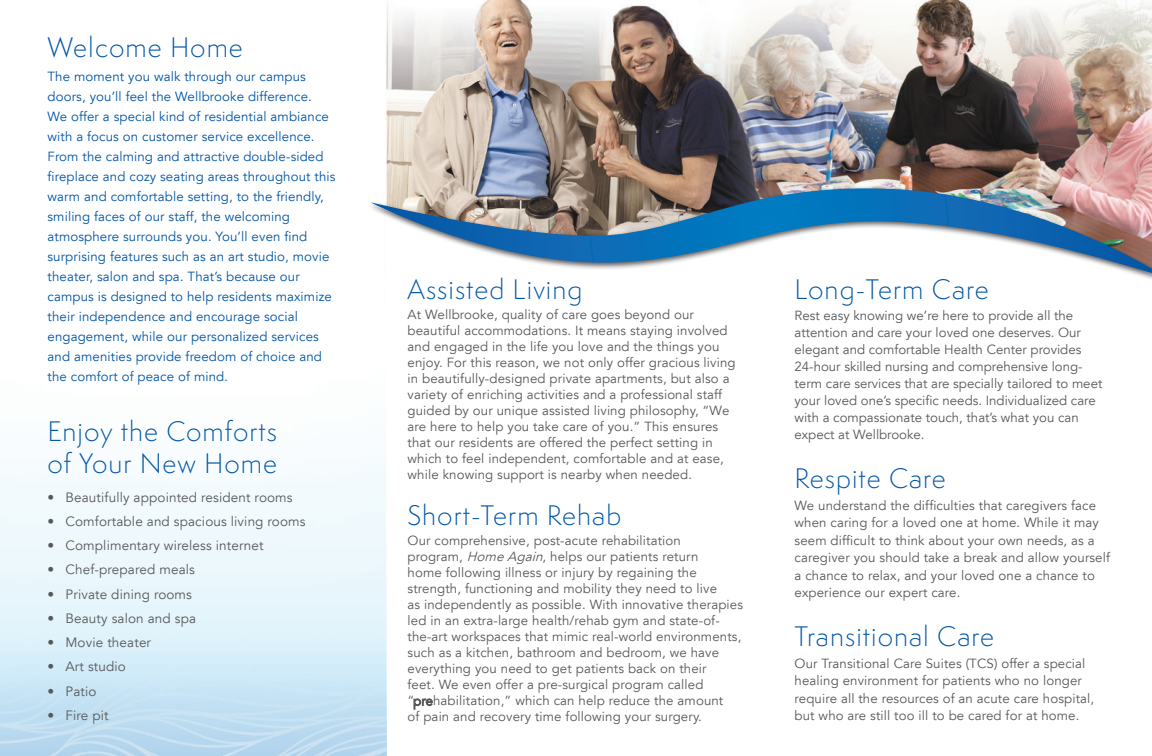
<style>
.page{position:relative;width:1152px;height:756px;background:#fff}
.page>*{position:absolute;margin:0;border:0;box-sizing:border-box;transform-origin:0 0}
.t1{font:300 26px/32px "Semplicita Pro";letter-spacing:.04em;color:#0155a5}
.t2{font:13.5px "Avenir LT";letter-spacing:.01em;color:#57585a}
.t3{font:13.2px/16px "Avenir LT";letter-spacing:.01em;color:#57585a}
.t4{font:13.2px/20px "Avenir LT";letter-spacing:.01em;color:#0155a5}
.s1{font-style:italic}
</style>
<div class="page">
<img style="left:0;top:0;width:1152px;height:756px">
<svg style="left:385px;top:284px;width:767px;height:472px"></svg>
<div style="left:367px;top:185px;width:785px;height:99px;background:#231f20;opacity:.75"></div>
<img style="left:371px;top:188px;width:781px;height:85px">
<svg style="left:414px;top:699px;width:19px;height:10px"></svg>
<h1 class="t1" style="left:48px;top:31px;width:197px">Welcome Home</h1>
<p class="t4" style="left:48px;top:67px;width:290px">The moment you walk through our campus doors, you’ll feel the Wellbrooke difference.<br>We offer a special kind of residential ambiance with a focus on customer service excellence.<br>From the calming and attractive double-sided fireplace and cozy seating areas throughout this warm and comfortable setting, to the friendly, smiling faces of our staff, the welcoming atmosphere surrounds you. You’ll even find surprising features such as an art studio, movie theater, salon and spa. That’s because our campus is designed to help residents maximize their independence and encourage social engagement, while our personalized services and amenities provide freedom of choice and the comfort of peace of mind.</p>
<h1 class="t1" style="left:48px;top:415px;width:231px">Enjoy the Comforts of Your New Home</h1>
<p class="t2" style="left:48px;top:489px;width:247px">• Beautifully appointed resident rooms</p>
<p class="t2" style="left:48px;top:513px;width:260px">• Comfortable and spacious living rooms</p>
<p class="t2" style="left:48px;top:538px;width:218px">• Complimentary wireless internet</p>
<p class="t2" style="left:48px;top:562px;width:149px">• Chef-prepared meals</p>
<p class="t2" style="left:48px;top:586px;width:146px">• Private dining rooms</p>
<p class="t2" style="left:48px;top:611px;width:150px">• Beauty salon and spa</p>
<p class="t2" style="left:48px;top:635px;width:105px">• Movie theater</p>
<p class="t2" style="left:48px;top:659px;width:80px">• Art studio</p>
<p class="t2" style="left:48px;top:683px;width:51px">• Patio</p>
<p class="t2" style="left:48px;top:708px;width:63px">• Fire pit</p>
<h1 class="t1" style="left:408px;top:273px;width:176px">Assisted Living</h1>
<p class="t3" style="left:408px;top:307px;width:330px">At Wellbrooke, quality of care goes beyond our beautiful accommodations. It means staying involved and engaged in the life you love and the things you enjoy. For this reason, we not only offer gracious living in beautifully-designed private apartments, but also a variety of enriching activities and a professional staff guided by our unique assisted living philosophy, “We are here to help you take care of you.” This ensures that our residents are offered the perfect setting in which to feel independent, comfortable and at ease, while knowing support is nearby when needed.</p>
<h1 class="t1" style="left:408px;top:499px;width:215px">Short-Term Rehab</h1>
<p class="t3" style="left:408px;top:533px;width:337px">Our comprehensive, post-acute rehabilitation<br>program, <span class="s1">HomeAgain</span>, helps our patients return<br>home following illness or injury by regaining the strength, functioning and mobility they need to live<br>as independently as possible. With innovative therapies led in an extra-large health/rehab gym and state-of&shy;the-art workspaces that mimic real-world environments, such as a kitchen, bathroom and bedroom, we have everything you need to get patients back on their<br>feet. We even offer a pre-surgical program called “prehabilitation,” which can help reduce the amount<br>of pain and recovery time following your surgery.</p>
<h1 class="t1" style="left:795px;top:273px;width:196px">Long-Term Care</h1>
<p class="t3" style="left:795px;top:308px;width:309px;line-height:17px">Rest easy knowing we’re here to provide all the attention and care your loved one deserves. Our elegant and comfortable Health Center provides 24-hour skilled nursing and comprehensive long&shy;term care services that are specially tailored to meet your loved one’s specific needs. Individualized care with a compassionate touch, that’s what you can expect at Wellbrooke.</p>
<h1 class="t1" style="left:795px;top:462px;width:153px">Respite Care</h1>
<p class="t3" style="left:795px;top:497px;width:317px;line-height:17.5px">We understand the difficulties that caregivers face when caring for a loved one at home. While it may seem difficult to think about your own needs, as a caregiver you should take a break and allow yourself a chance to relax, and your loved one a chance to experience our expert care.</p>
<h1 class="t1" style="left:795px;top:620px;width:201px">Transitional Care</h1>
<p class="t3" style="left:795px;top:655px;width:301px;line-height:17.5px">Our Transitional Care Suites (TCS) offer a special healing environment for patients who no longer require all the resources of an acute care hospital, but who are still too ill to be cared for at home.</p>
</div>
